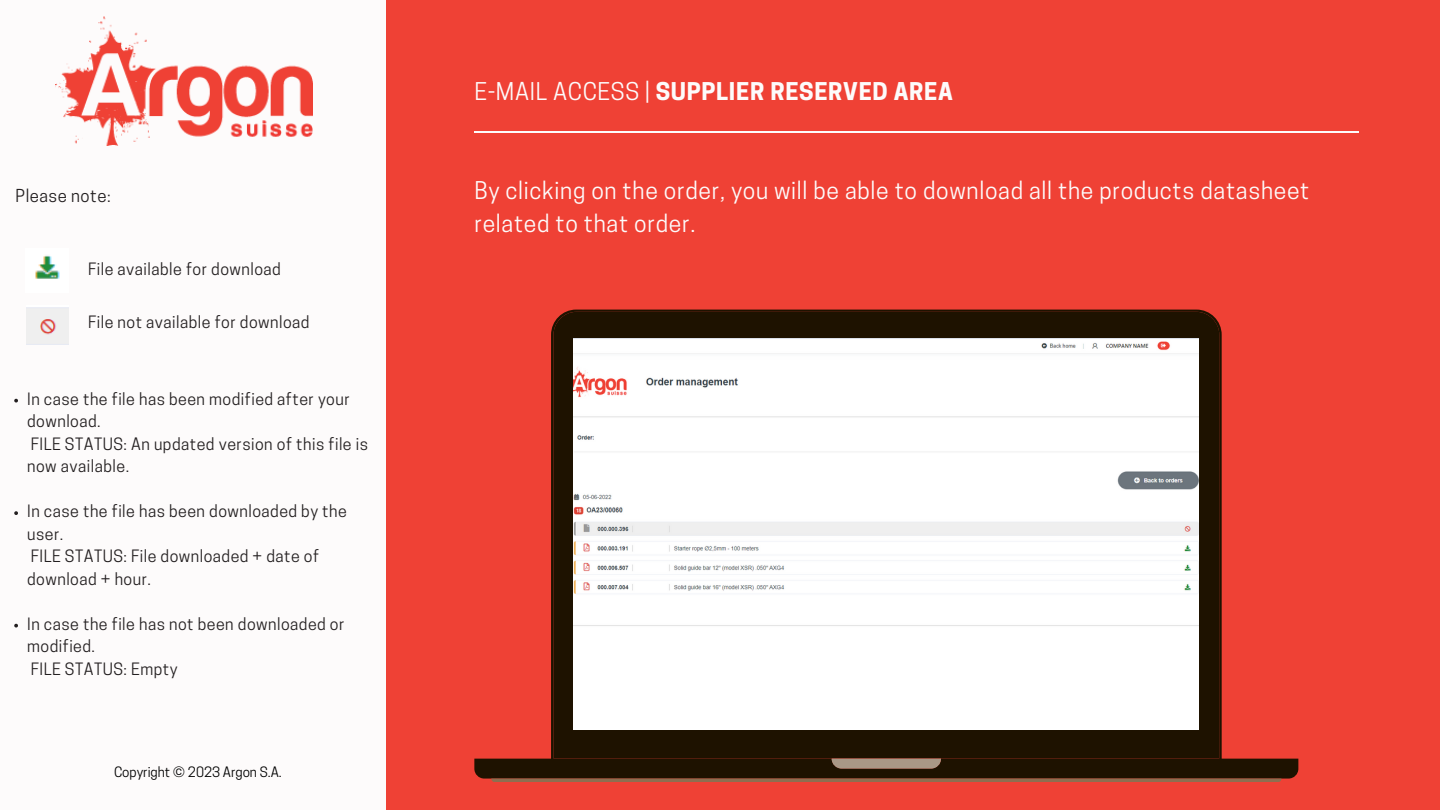
<style>
.page{position:relative;width:1440px;height:810px;background:#fdfbfb}
.page>*{position:absolute;margin:0;border:0;box-sizing:border-box;transform-origin:0 0}
.t1{font:23px/32.2px "Cooper Hewitt";letter-spacing:.03em;color:#fdfbfb}
.t2{font:700 23px "Cooper Hewitt";letter-spacing:.03em;color:#fdfbfb}
.t3{font:16.8px "Cooper Hewitt";letter-spacing:.03em;color:#231f20}
.t4{font:16px/22.5px "Cooper Hewitt";letter-spacing:.03em;color:#231f20}
.t5{font:13.4px "Cooper Hewitt";color:#000}
.s1{font-weight:400}
</style>
<div class="page">
<div style="left:386px;top:0;width:1054px;height:810px;background:#ef4135"></div>
<hr style="left:474px;top:132px;width:885px;height:1px;background:#fdfbfb">
<img style="left:56px;top:16px;width:256px;height:129px">
<img style="left:35px;top:255px;width:25px;height:24px">
<img style="left:27px;top:307px;width:42px;height:37px">
<svg style="left:14px;top:399px;width:4px;height:4px"></svg>
<svg style="left:14px;top:511px;width:4px;height:4px"></svg>
<svg style="left:14px;top:624px;width:4px;height:4px"></svg>
<svg style="left:474px;top:310px;width:824px;height:469px"></svg>
<svg style="left:832px;top:759px;width:109px;height:10px"></svg>
<hr style="left:491px;top:779px;width:790px;height:3px;background:#8e6e50">
<img style="left:574px;top:338px;width:625px;height:391px">
<p class="t3" style="left:16px;top:190px;width:97px">Please note:</p>
<p class="t4" style="left:88px;top:260px;width:194px">File available for download</p>
<p class="t4" style="left:88px;top:313px;width:223px">File not available for download</p>
<p class="t4" style="left:27px;top:390px;width:342px">In case the file has been modified after your download.<br>FILE STATUS: An updated version of this file is now available.</p>
<p class="t4" style="left:27px;top:502px;width:321px">In case the file has been downloaded by the user.<br>FILE STATUS: File downloaded + date of download + hour.</p>
<p class="t4" style="left:27px;top:615px;width:319px">In case the file has not been downloaded or modified.<br>FILE STATUS: Empty</p>
<p class="t5" style="left:114px;top:767px;width:169px">Copyright © 2023 Argon S.A.</p>
<p class="t2" style="left:474px;top:83px;width:480px"><span class="s1">E-MAIL ACCESS |</span> SUPPLIER RESERVED AREA</p>
<p class="t1" style="left:474px;top:177px;width:837px">By clicking on the order, you will be able to download all the products datasheet related to that order.</p>
</div>
